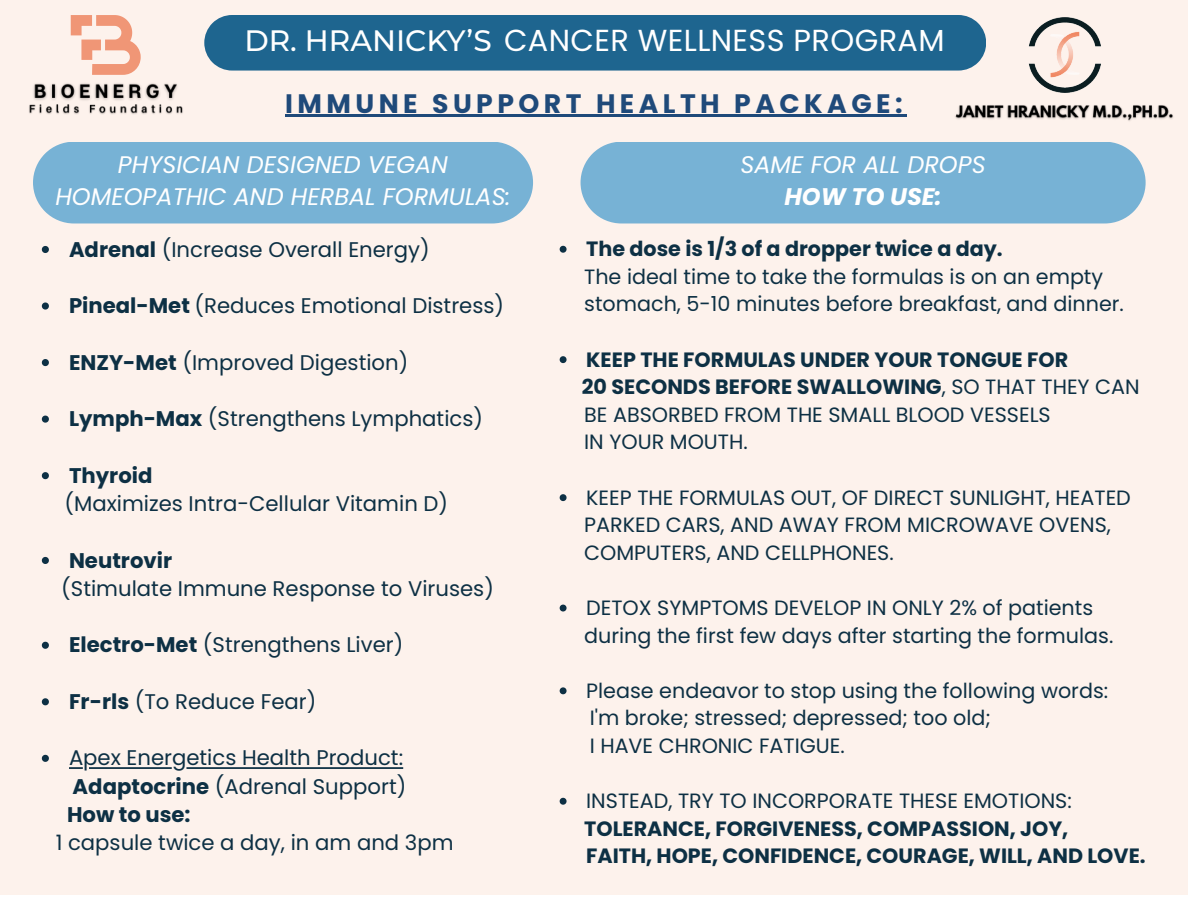
<style>
.page{position:relative;width:1188px;height:918px;background:#fff}
.page>*{position:absolute;margin:0;border:0;box-sizing:border-box;transform-origin:0 0}
.t1{font:30.3px "Poppins";letter-spacing:.015em;color:#fff}
.t2{font:700 26.7px "Poppins";letter-spacing:.165em;color:#1f4a7a}
.t3{font:italic 24px/31.5px "Poppins";color:#fff;text-align:center}
.t4{font:italic 700 24px "Poppins";color:#fff}
.t5{font:21.3px/28.2px "Poppins";color:#0d3044}
.t6{font:700 21.3px "Poppins";color:#0d3044}
.t7{font:20.7px/27.6px "Poppins";color:#0d3044}
.t8{font:700 20.7px/27.6px "Poppins";color:#0d3044}
.s1{font-family:"Montserrat";font-weight:500;font-size:29.7px}
.s2{font-weight:700}
</style>
<div class="page">
<div style="left:0;top:0;width:1188px;height:894px;background:#fdf2ec"></div>
<div style="left:204px;top:15px;width:782px;height:56px;background:#1e658f"></div>
<div style="left:33px;top:142px;width:500px;height:81px;background:#77b2d5"></div>
<div style="left:581px;top:142px;width:565px;height:81px;background:#77b2d5"></div>
<svg style="left:71px;top:15px;width:69px;height:60px"></svg>
<img style="left:1029px;top:17px;width:72px;height:76px">
<svg style="left:42px;top:246px;width:7px;height:7px"></svg>
<svg style="left:42px;top:302px;width:7px;height:8px"></svg>
<svg style="left:42px;top:359px;width:7px;height:7px"></svg>
<svg style="left:42px;top:416px;width:7px;height:7px"></svg>
<svg style="left:42px;top:472px;width:7px;height:7px"></svg>
<svg style="left:42px;top:557px;width:7px;height:7px"></svg>
<svg style="left:42px;top:642px;width:7px;height:7px"></svg>
<svg style="left:42px;top:698px;width:7px;height:7px"></svg>
<svg style="left:42px;top:755px;width:7px;height:7px"></svg>
<hr style="left:186px;top:767px;width:217px;height:2px;background:#0d3044">
<hr style="left:89px;top:767px;width:83px;height:2px;background:#0d3044">
<svg style="left:69px;top:767px;width:14px;height:2px"></svg>
<hr style="left:285px;top:115px;width:622px;height:2px;background:#1f4a7a">
<svg style="left:560px;top:246px;width:7px;height:7px"></svg>
<svg style="left:560px;top:356px;width:7px;height:7px"></svg>
<svg style="left:560px;top:494px;width:7px;height:7px"></svg>
<svg style="left:560px;top:605px;width:7px;height:6px"></svg>
<svg style="left:560px;top:687px;width:7px;height:7px"></svg>
<svg style="left:560px;top:798px;width:7px;height:7px"></svg>
<img style="left:955px;top:105px;width:218px;height:16px">
<img style="left:29px;top:106px;width:154px;height:8px">
<img style="left:29px;top:83px;width:148px;height:23px">
<h1 class="t1" style="left:244px;top:23px;width:702px"><span class="s1">DR. HRANICKY’S</span> CANCER WELLNESS PROGRAM</h1>
<p class="t2" style="left:285px;top:88px;width:619px">IMMUNE SUPPORT HEALTH PACKAGE:</p>
<p class="t3" style="left:55px;top:149px;width:457px">PHYSICIAN DESIGNED VEGAN<br>HOMEOPATHIC AND HERBAL FORMULAS:</p>
<p class="t3" style="left:740px;top:149px;width:247px">SAME FOR ALL DROPS</p>
<p class="t4" style="left:784px;top:182px;width:159px">HOW TO USE:</p>
<p class="t5" style="left:69px;top:235px;width:362px"><span class="s2">Adrenal</span> (Increase Overall Energy)</p>
<p class="t5" style="left:69px;top:292px;width:437px"><span class="s2">Pineal-Met</span> (Reduces Emotional Distress)</p>
<p class="t5" style="left:69px;top:348px;width:341px"><span class="s2">ENZY-Met</span> (Improved Digestion)</p>
<p class="t5" style="left:69px;top:405px;width:416px"><span class="s2">Lymph-Max</span> (Strengthens Lymphatics)</p>
<p class="t6" style="left:69px;top:463px;width:85px">Thyroid</p>
<p class="t5" style="left:64px;top:490px;width:385px">(Maximizes Intra-Cellular Vitamin D)</p>
<p class="t6" style="left:69px;top:548px;width:105px">Neutrovir</p>
<p class="t5" style="left:61px;top:574px;width:434px">(Stimulate Immune Response to Viruses)</p>
<p class="t5" style="left:69px;top:631px;width:336px"><span class="s2">Electro-Met</span> (Strengthens Liver)</p>
<p class="t5" style="left:69px;top:687px;width:249px"><span class="s2">Fr-rls</span> (To Reduce Fear)</p>
<p class="t5" style="left:67px;top:744px;width:341px">Apex Energetics Health Product:<br><span class="s2">Adaptocrine</span> (Adrenal Support)<br><span class="s2">How to use:</span></p>
<p class="t5" style="left:56px;top:829px;width:399px">1 capsule twice a day, in am and 3pm</p>
<p class="t8" style="left:586px;top:235px;width:418px">The dose is 1/3 of a dropper twice a day.</p>
<p class="t7" style="left:584px;top:263px;width:541px">The ideal time to take the formulas is on an empty stomach, 5-10 minutes before breakfast, and dinner.</p>
<p class="t7" style="left:582px;top:346px;width:559px"><span class="s2">KEEP THE FORMULAS UNDER YOUR TONGUE FOR<br>20 SECONDS BEFORE SWALLOWING</span>, SO THAT THEY CAN BE ABSORBED FROM THE SMALL BLOOD VESSELS<br>IN YOUR MOUTH.</p>
<p class="t7" style="left:584px;top:484px;width:548px">KEEP THE FORMULAS OUT, OF DIRECT SUNLIGHT, HEATED<br>PARKED CARS, AND AWAY FROM MICROWAVE OVENS,<br>COMPUTERS, AND CELLPHONES.</p>
<p class="t7" style="left:584px;top:594px;width:531px">DETOX SYMPTOMS DEVELOP IN ONLY 2% of patients during the first few days after starting the formulas.</p>
<p class="t7" style="left:586px;top:677px;width:524px">Please endeavor to stop using the following words:<br>I'm broke; stressed; depressed; too old;<br>I HAVE CHRONIC FATIGUE.</p>
<p class="t7" style="left:586px;top:787px;width:487px">INSTEAD, TRY TO INCORPORATE THESE EMOTIONS:</p>
<p class="t8" style="left:584px;top:815px;width:563px">TOLERANCE, FORGIVENESS, COMPASSION, JOY,<br>FAITH, HOPE, CONFIDENCE, COURAGE, WILL, AND LOVE.</p>
</div>
